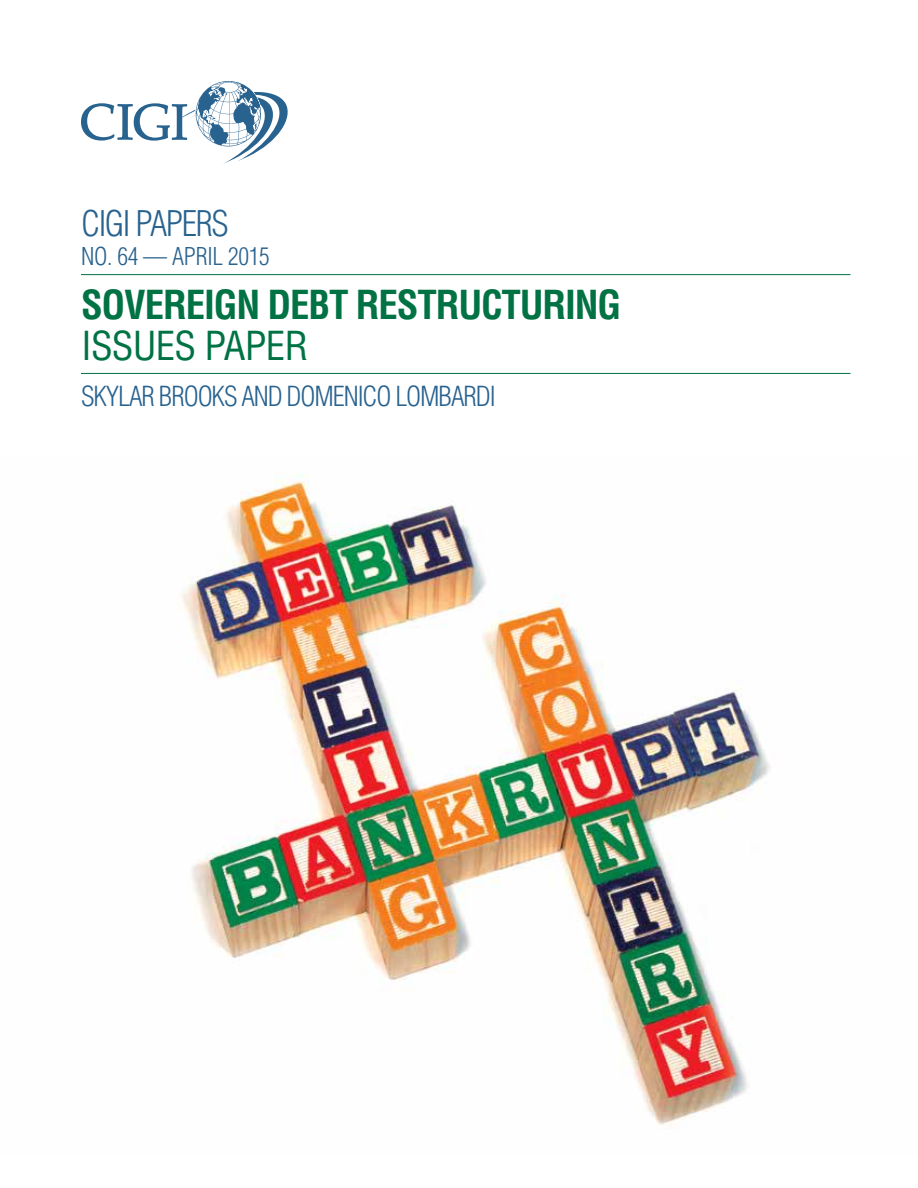
<style>
.page{position:relative;width:918px;height:1188px;background:#fff}
.page>*{position:absolute;margin:0;border:0;box-sizing:border-box;transform-origin:0 0}
.t1{font:700 condensed 39px "Helvetica LT Std";letter-spacing:-.03em;color:#017243}
.t2{font:condensed 39px "Helvetica LT Std";letter-spacing:-.02em;color:#017243}
.t3{font:300 condensed 34.5px "Helvetica LT Std";letter-spacing:-.04em;color:#28628f}
.t4{font:300 condensed 27px "Helvetica LT Std";letter-spacing:-.04em;color:#28628f}
.t5{font:300 condensed 24px "Helvetica LT Std";letter-spacing:-.01em;color:#28628f}
</style>
<div class="page">
<hr style="left:81px;top:274px;width:769px;height:1px;background:#017243">
<hr style="left:81px;top:373px;width:769px;height:1px;background:#017243">
<svg style="left:81px;top:81px;width:207px;height:83px"></svg>
<img style="left:181px;top:474px;width:589px;height:652px">
<p class="t3" style="left:81px;top:202px;width:149px">CIGI PAPERS</p>
<p class="t5" style="left:81px;top:242px;width:190px">NO. 64 — APRIL 2015</p>
<h1 class="t1" style="left:81px;top:281px;width:542px">SOVEREIGN DEBT RESTRUCTURING</h1>
<h1 class="t2" style="left:81px;top:321px;width:229px">ISSUES PAPER</h1>
<p class="t4" style="left:81px;top:379px;width:416px">SKYLAR BROOKS AND DOMENICO LOMBARDI</p>
</div>
